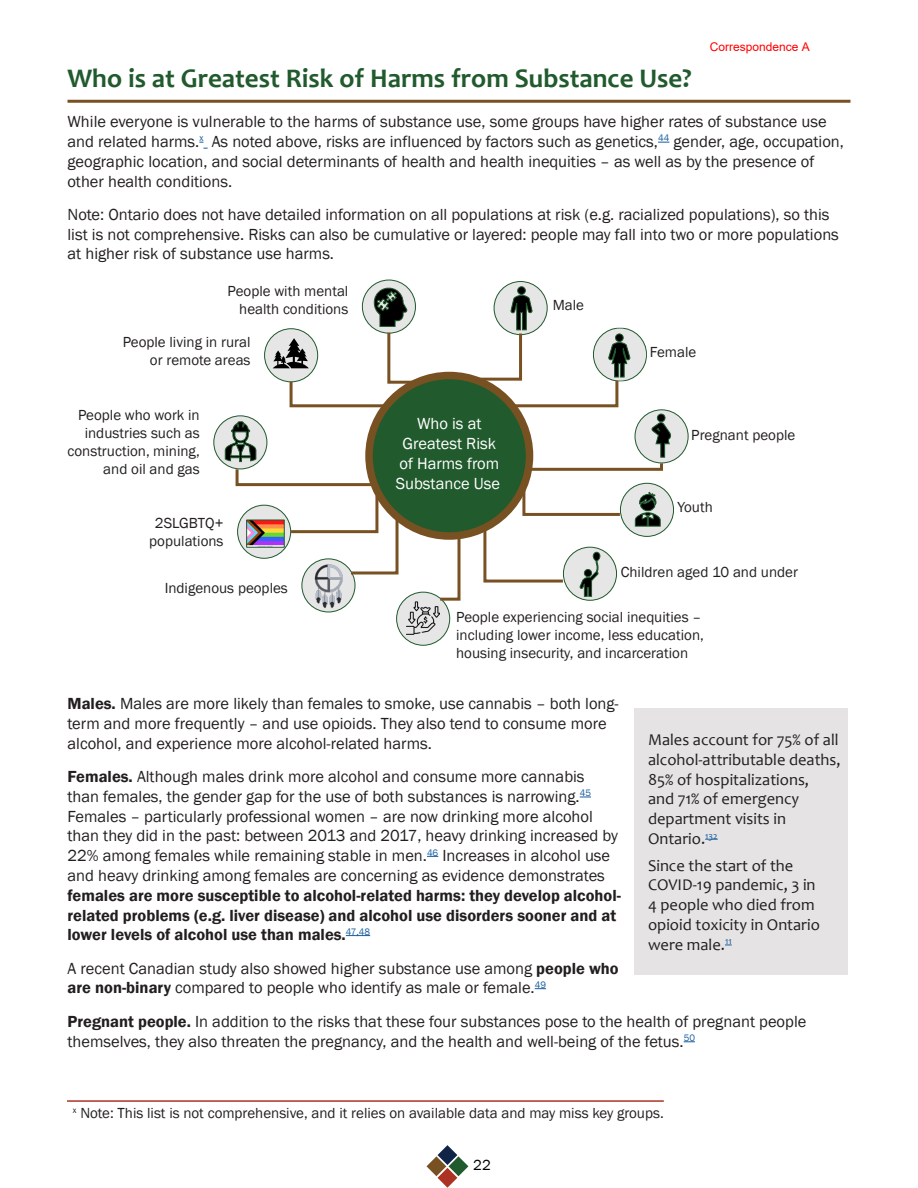
<style>
.page{position:relative;width:918px;height:1188px;background:#fff}
.page>*{position:absolute;margin:0;border:0;box-sizing:border-box;transform-origin:0 0}
.t1{font:700 27px "Candara";color:#215a2d}
.t2{font:16.5px/19.8px "Franklin Gothic";color:#231f20}
.t3{font:16.5px/19.8px "Candara";color:#231f20}
.t4{font:600 16.5px/19.8px "Franklin Gothic";color:#231f20}
.t5{font:16.5px/19.8px "Franklin Gothic";color:#fff;text-align:center}
.t6{font:15px/18px "Franklin Gothic";color:#231f20;text-align:right}
.t7{font:15px "Franklin Gothic";color:#000}
.t8{font:12px "Arial";color:#f00}
.s1{font-weight:600}
</style>
<div class="page">
<svg style="left:427px;top:1145px;width:41px;height:43px"></svg>
<hr style="left:68px;top:100px;width:782px;height:3px;background:#785122">
<svg style="left:199px;top:142px;width:9px;height:7px"></svg>
<svg style="left:346px;top:935px;width:24px;height:1px"></svg>
<div style="left:356px;top:362px;width:187px;height:187px;background:#fff;opacity:.75"></div>
<div style="left:369px;top:376px;width:161px;height:160px;background:#215a2d;border-radius:50%"></div>
<div style="left:365px;top:372px;width:168px;height:168px;border:8px solid #785122;border-radius:50%"></div>
<div style="left:265px;top:329px;width:53px;height:53px;background:#e7e6e6;border-radius:50%"></div>
<div style="left:494px;top:282px;width:53px;height:53px;background:#e7e6e6;border-radius:50%"></div>
<div style="left:518px;top:287px;width:7px;height:7px;background:#000;border-radius:50%"></div>
<div style="left:517px;top:287px;width:9px;height:8px;border:1px solid #1f592d;border-radius:50%"></div>
<div style="left:635px;top:410px;width:53px;height:53px;background:#e7e6e6;border-radius:50%"></div>
<div style="left:657px;top:414px;width:8px;height:8px;background:#000;border-radius:50%"></div>
<div style="left:657px;top:414px;width:8px;height:8px;border:1px solid #1f592d;border-radius:50%"></div>
<div style="left:620px;top:483px;width:54px;height:53px;background:#e7e6e6;border-radius:50%"></div>
<div style="left:620px;top:483px;width:54px;height:54px;border:1px solid #1f592d;border-radius:50%"></div>
<svg style="left:635px;top:492px;width:26px;height:35px"></svg>
<div style="left:563px;top:547px;width:54px;height:53px;background:#e7e6e6;border-radius:50%"></div>
<div style="left:563px;top:547px;width:54px;height:54px;border:1px solid #1f592d;border-radius:50%"></div>
<svg style="left:579px;top:552px;width:21px;height:45px"></svg>
<div style="left:584px;top:570px;width:8px;height:7px;background:#000;border-radius:50%"></div>
<div style="left:584px;top:569px;width:8px;height:8px;border:1px solid #1f592d;border-radius:50%"></div>
<div style="left:397px;top:592px;width:53px;height:53px;background:#e7e6e6;border-radius:50%"></div>
<div style="left:396px;top:592px;width:54px;height:54px;border:1px solid #1f592d;border-radius:50%"></div>
<img style="left:407px;top:601px;width:33px;height:34px">
<div style="left:302px;top:559px;width:53px;height:53px;background:#e7e6e6;border-radius:50%"></div>
<div style="left:301px;top:558px;width:54px;height:54px;border:1px solid #1f592d;border-radius:50%"></div>
<img style="left:308px;top:576px;width:39px;height:34px">
<div style="left:214px;top:416px;width:53px;height:53px;background:#e7e6e6;border-radius:50%"></div>
<svg style="left:362px;top:280px;width:53px;height:53px"></svg>
<svg style="left:273px;top:287px;width:146px;height:122px"></svg>
<svg style="left:225px;top:421px;width:175px;height:155px"></svg>
<svg style="left:482px;top:524px;width:84px;height:60px"></svg>
<svg style="left:526px;top:422px;width:145px;height:50px"></svg>
<svg style="left:521px;top:483px;width:102px;height:34px"></svg>
<svg style="left:437px;top:530px;width:25px;height:72px"></svg>
<svg style="left:475px;top:295px;width:172px;height:114px"></svg>
<div style="left:634px;top:708px;width:214px;height:267px;background:#e5e3e4"></div>
<svg style="left:705px;top:839px;width:13px;height:1px"></svg>
<hr style="left:67px;top:1100px;width:597px;height:2px;background:#ac3224">
<p class="t8" style="left:710px;top:39px;width:102px">Correspondence A</p>
<h1 class="t1" style="left:68px;top:61px;width:626px">Who is at Greatest Risk of Harms from Substance Use?</h1>
<p class="t2" style="left:67px;top:112px;width:778px">While everyone is vulnerable to the harms of substance use, some groups have higher rates of substance use and related harms.<sup>x</sup> As noted above, risks are influenced by factors such as genetics,<sup>44</sup> gender, age, occupation, geographic location, and social determinants of health and health inequities – as well as by the presence of other health conditions.</p>
<p class="t2" style="left:67px;top:205px;width:773px">Note: Ontario does not have detailed information on all populations at risk (e.g. racialized populations), so this list is not comprehensive. Risks can also be cumulative or layered: people may fall into two or more populations at higher risk of substance use harms.</p>
<p class="t6" style="left:228px;top:282px;width:122px">People with mental health conditions</p>
<p class="t6" style="left:123px;top:333px;width:129px">People living in rural or remote areas</p>
<p class="t6" style="left:67px;top:406px;width:134px">People who work in industries such as construction, mining, and oil and gas</p>
<p class="t6" style="left:149px;top:514px;width:76px;text-align:center">2SLGBTQ+ populations</p>
<p class="t6" style="left:165px;top:579px;width:125px">Indigenous peoples</p>
<p class="t5" style="left:396px;top:414px;width:106px">Who is at<br>Greatest Risk of Harms from<br>Substance Use</p>
<p class="t6" style="left:553px;top:296px;width:33px">Male</p>
<p class="t6" style="left:650px;top:344px;width:48px">Female</p>
<p class="t6" style="left:691px;top:426px;width:105px">Pregnant people</p>
<p class="t6" style="left:677px;top:498px;width:37px">Youth</p>
<p class="t6" style="left:621px;top:563px;width:179px">Children aged 10 and under</p>
<p class="t6" style="left:456px;top:608px;width:249px;text-align:left">People experiencing social inequities – including lower income, less education, housing insecurity, and incarceration</p>
<p class="t2" style="left:68px;top:694px;width:553px"><span class="s1">Males.</span> Males are more likely than females to smoke, use cannabis – both long&shy;term and more frequently – and use opioids. They also tend to consume more alcohol, and experience more alcohol-related harms.</p>
<p class="t2" style="left:67px;top:767px;width:552px"><span class="s1">Females.</span> Although males drink more alcohol and consume more cannabis than females, the gender gap for the use of both substances is narrowing.<sup>45<br></sup>Females – particularly professional women – are now drinking more alcohol than they did in the past: between 2013 and 2017, heavy drinking increased by 22% among females while remaining stable in men.<sup>46</sup> Increases in alcohol use and heavy drinking among females are concerning as evidence demonstrates</p>
<p class="t4" style="left:67px;top:886px;width:555px">females are more susceptible to alcohol-related harms: they develop alcohol&shy;related problems (e.g. liver disease) and alcohol use disorders sooner and at lower levels of alcohol use than males.<sup>47,48</sup></p>
<p class="t2" style="left:68px;top:959px;width:553px">A recent Canadian study also showed higher substance use among <span class="s1">people who are non-binary</span> compared to people who identify as male or female.<sup>49</sup></p>
<p class="t2" style="left:68px;top:1012px;width:740px"><span class="s1">Pregnant people.</span> In addition to the risks that these four substances pose to the health of pregnant people themselves, they also threaten the pregnancy, and the health and well-being of the fetus.<sup>50</sup></p>
<p class="t3" style="left:648px;top:730px;width:194px">Males account for 75% of all alcohol-attributable deaths,<br>85% of hospitalizations,<br>and 71% of emergency department visits in<br>Ontario.<sup>132</sup></p>
<p class="t3" style="left:648px;top:855px;width:173px">Since the start of the<br>COVID-19 pandemic, 3 in<br>4 people who died from opioid toxicity in Ontario were male.<sup>11</sup></p>
<p class="t6" style="left:73px;top:1105px;width:592px"><sup>x</sup> Note: This list is not comprehensive, and it relies on available data and may miss key groups.</p>
<p class="t7" style="left:473px;top:1155px;width:19px">22</p>
</div>
